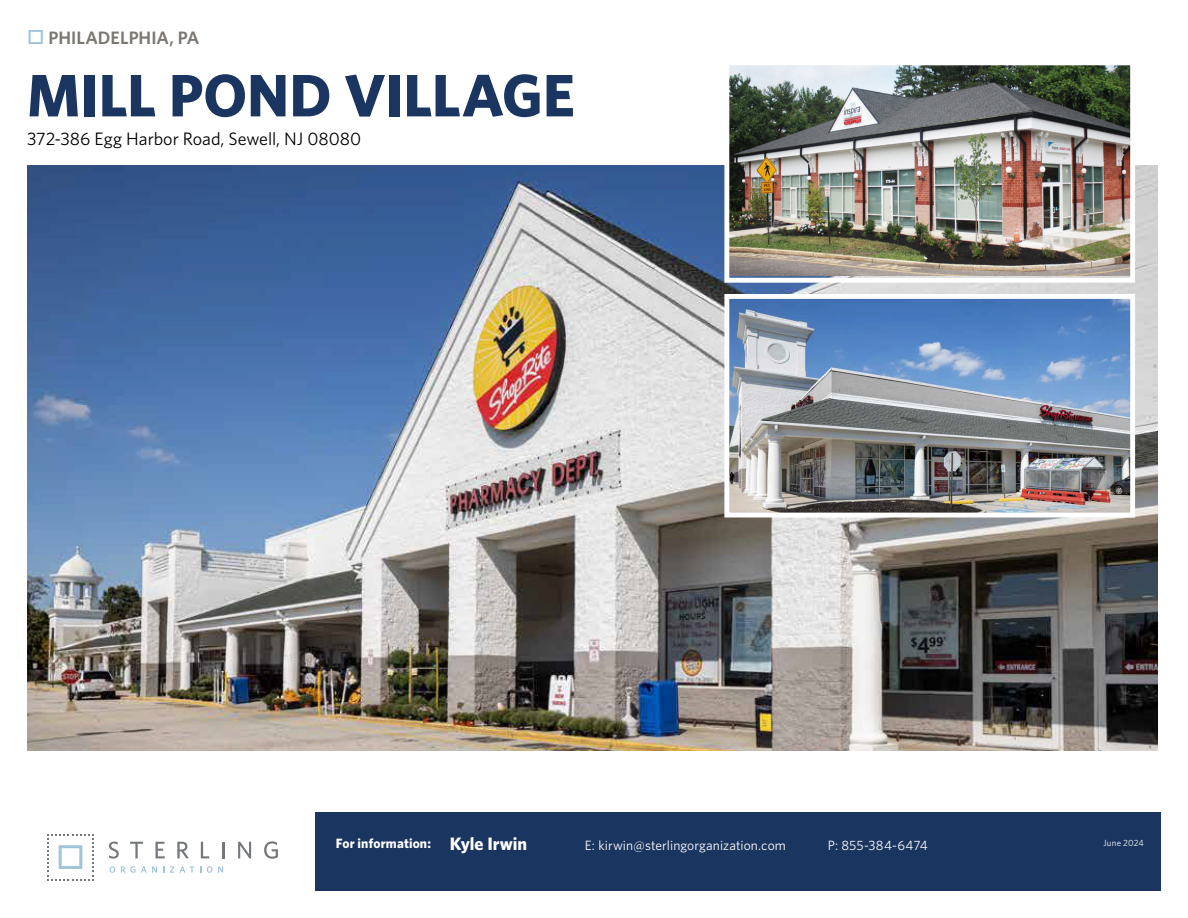
<style>
.page{position:relative;width:1188px;height:918px;background:#fff}
.page>*{position:absolute;margin:0;border:0;box-sizing:border-box;transform-origin:0 0}
.t1{font:700 60px "Whitney";letter-spacing:-.005em;color:#1a355f}
.t2{font:18px "Whitney";color:#000}
.t3{font:600 18px "Whitney";color:#7b7773}
.t4{font:13.5px "Whitney";letter-spacing:.005em;color:#fff}
.t5{font:700 13.5px "Whitney";letter-spacing:.01em;color:#fff}
.t6{font:9px "Whitney";letter-spacing:.02em;color:#fcfeff}
.s1{color:#9bc2da}
.s2{font-size:18px}
</style>
<div class="page">
<div style="left:315px;top:813px;width:846px;height:78px;background:#1a355f"></div>
<svg style="left:109px;top:842px;width:10px;height:17px"></svg>
<svg style="left:130px;top:842px;width:13px;height:16px"></svg>
<svg style="left:156px;top:842px;width:9px;height:16px"></svg>
<svg style="left:177px;top:842px;width:12px;height:17px"></svg>
<svg style="left:201px;top:842px;width:8px;height:16px"></svg>
<svg style="left:222px;top:842px;width:2px;height:16px"></svg>
<svg style="left:238px;top:842px;width:13px;height:16px"></svg>
<svg style="left:264px;top:841px;width:14px;height:18px"></svg>
<svg style="left:109px;top:866px;width:6px;height:7px"></svg>
<svg style="left:121px;top:866px;width:36px;height:7px"></svg>
<svg style="left:170px;top:866px;width:31px;height:7px"></svg>
<svg style="left:207px;top:866px;width:16px;height:7px"></svg>
<svg style="left:47px;top:834px;width:47px;height:46px"></svg>
<img style="left:27px;top:165px;width:1131px;height:586px">
<img style="left:730px;top:300px;width:399px;height:212px">
<div style="left:724px;top:294px;width:411px;height:224px;border:5px solid #fff"></div>
<img style="left:730px;top:66px;width:399px;height:209px">
<div style="left:724px;top:60px;width:411px;height:223px;border:5px solid #fff"></div>
<h2 class="t3" style="left:27px;top:26px;width:174px"><span class="s1">□</span> PHILADELPHIA, PA</h2>
<h1 class="t1" style="left:27px;top:55px;width:549px">MILL POND VILLAGE</h1>
<h2 class="t2" style="left:27px;top:127px;width:336px">372-386 Egg Harbor Road, Sewell, NJ 08080</h2>
<p class="t5" style="left:336px;top:835px;width:193px">For information: <span class="s2">Kyle Irwin</span></p>
<p class="t6" style="left:1103px;top:837px;width:42px">June 2024</p>
<p class="t4" style="left:585px;top:836px;width:203px">E: kirwin@sterlingorganization.com</p>
<p class="t4" style="left:828px;top:836px;width:101px">P: 855-384-6474</p>
</div>
